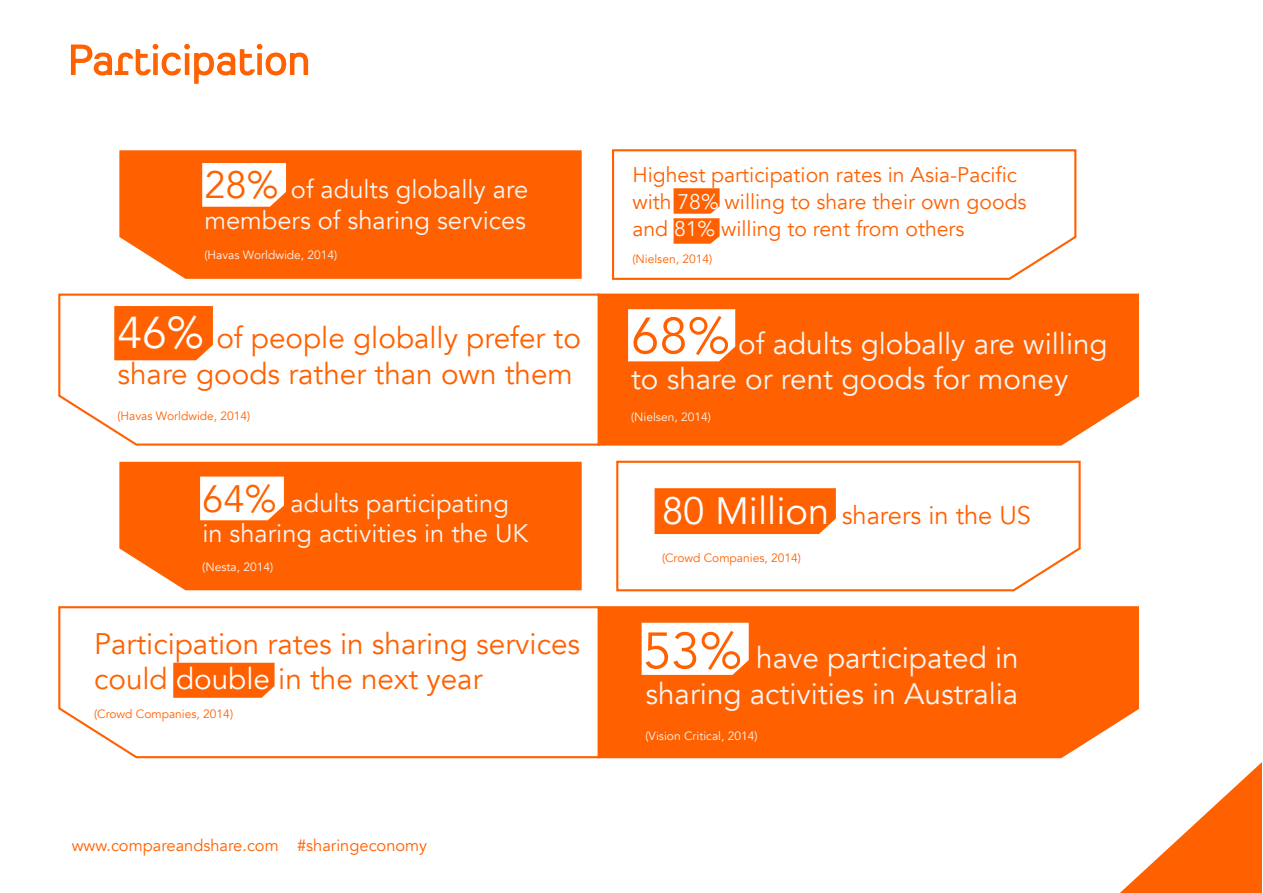
<style>
.page{position:relative;width:1263px;height:893px;background:#fff}
.page>*{position:absolute;margin:0;border:0;box-sizing:border-box;transform-origin:0 0}
.t1{font:44.55px "Heimat Sans DEMO";color:#ff6100}
.t2{font:29.7px/35.5px "Avenir";color:#ff6100}
.t3{font:29.7px/35.5px "Avenir";color:#f6f6f6}
.t4{font:25.35px/30.5px "Avenir";color:#f6f6f6}
.t5{font:25.35px "Avenir";color:#ff6100}
.t6{font:21.15px/27px "Avenir";color:#ff6100}
.t7{font:16.5px "Avenir";color:#ff6100}
.t8{font:12px "Avenir";color:#ff6100}
.t9{font:12px "Avenir";color:#f6f6f6}
.s1{font-size:38.1px;color:#ff6100}
.s2{font-size:44.55px;color:#fff}
.s3{color:#fff}
.s4{color:#f6f6f6}
.s5{font-size:50.85px;color:#ff6100}
.s6{font-size:38.1px;color:#fff}
</style>
<div class="page">
<svg style="left:70px;top:44px;width:239px;height:40px"></svg>
<div style="left:119px;top:150px;width:463px;height:129px;background:#ff6100"></div>
<svg style="left:612px;top:149px;width:465px;height:131px"></svg>
<div style="left:119px;top:462px;width:463px;height:128px;background:#ff6100"></div>
<svg style="left:616px;top:460px;width:465px;height:132px"></svg>
<svg style="left:202px;top:163px;width:84px;height:44px"></svg>
<div style="left:601px;top:293px;width:538px;height:153px;background:#ff6100"></div>
<svg style="left:628px;top:309px;width:107px;height:52px"></svg>
<svg style="left:200px;top:477px;width:84px;height:43px"></svg>
<div style="left:601px;top:606px;width:538px;height:153px;background:#ff6100"></div>
<svg style="left:58px;top:293px;width:543px;height:153px"></svg>
<svg style="left:113px;top:305px;width:101px;height:57px;background:#ff6f17"></svg>
<svg style="left:58px;top:606px;width:543px;height:153px"></svg>
<svg style="left:674px;top:188px;width:45px;height:56px;background:#ff731d"></svg>
<svg style="left:653px;top:487px;width:184px;height:49px;background:#ff6f17"></svg>
<svg style="left:172px;top:662px;width:103px;height:37px;background:#ff6e16"></svg>
<svg style="left:642px;top:623px;width:107px;height:52px"></svg>
<svg style="left:1120px;top:762px;width:142px;height:131px"></svg>
<h1 class="t1" style="left:67px;top:43px;width:245px">Participation</h1>
<p class="t4" style="left:204px;top:175px;width:325px"><span class="s1">28%</span> of adults globally are members of sharing services</p>
<p class="t9" style="left:204px;top:247px;width:134px">(Havas Worldwide, 2014)</p>
<p class="t2" style="left:117px;top:321px;width:465px"><span class="s2">46%</span> of people globally prefer to share goods rather than own them</p>
<p class="t8" style="left:117px;top:408px;width:134px">(Havas Worldwide, 2014)</p>
<p class="t4" style="left:202px;top:488px;width:328px"><span class="s1">64%</span> adults participating in sharing activities in the UK</p>
<p class="t9" style="left:202px;top:559px;width:72px">(Nesta, 2014)</p>
<p class="t2" style="left:94px;top:626px;width:487px">Participation rates in sharing services could <span class="s3">double</span> in the next year</p>
<p class="t8" style="left:94px;top:706px;width:140px">(Crowd Companies, 2014)</p>
<p class="t7" style="left:72px;top:835px;width:357px">www.compareandshare.com #sharingeconomy</p>
<p class="t6" style="left:632px;top:162px;width:396px">Highest participation rates in Asia-Pacific with <span class="s4">78%</span> willing to share their own goods and <span class="s4">81%</span> willing to rent from others</p>
<p class="t8" style="left:632px;top:251px;width:81px">(Nielsen, 2014)</p>
<p class="t3" style="left:631px;top:326px;width:478px"><span class="s5">68%</span> of adults globally are willing to share or rent goods for money</p>
<p class="t9" style="left:631px;top:409px;width:81px">(Nielsen, 2014)</p>
<p class="t5" style="left:662px;top:499px;width:371px"><span class="s6">80 Million</span> sharers in the US</p>
<p class="t8" style="left:662px;top:550px;width:140px">(Crowd Companies, 2014)</p>
<p class="t3" style="left:643px;top:641px;width:377px"><span class="s5">53%</span> have participated in sharing activities in Australia</p>
<p class="t9" style="left:645px;top:728px;width:114px">(Vision Critical, 2014)</p>
</div>
